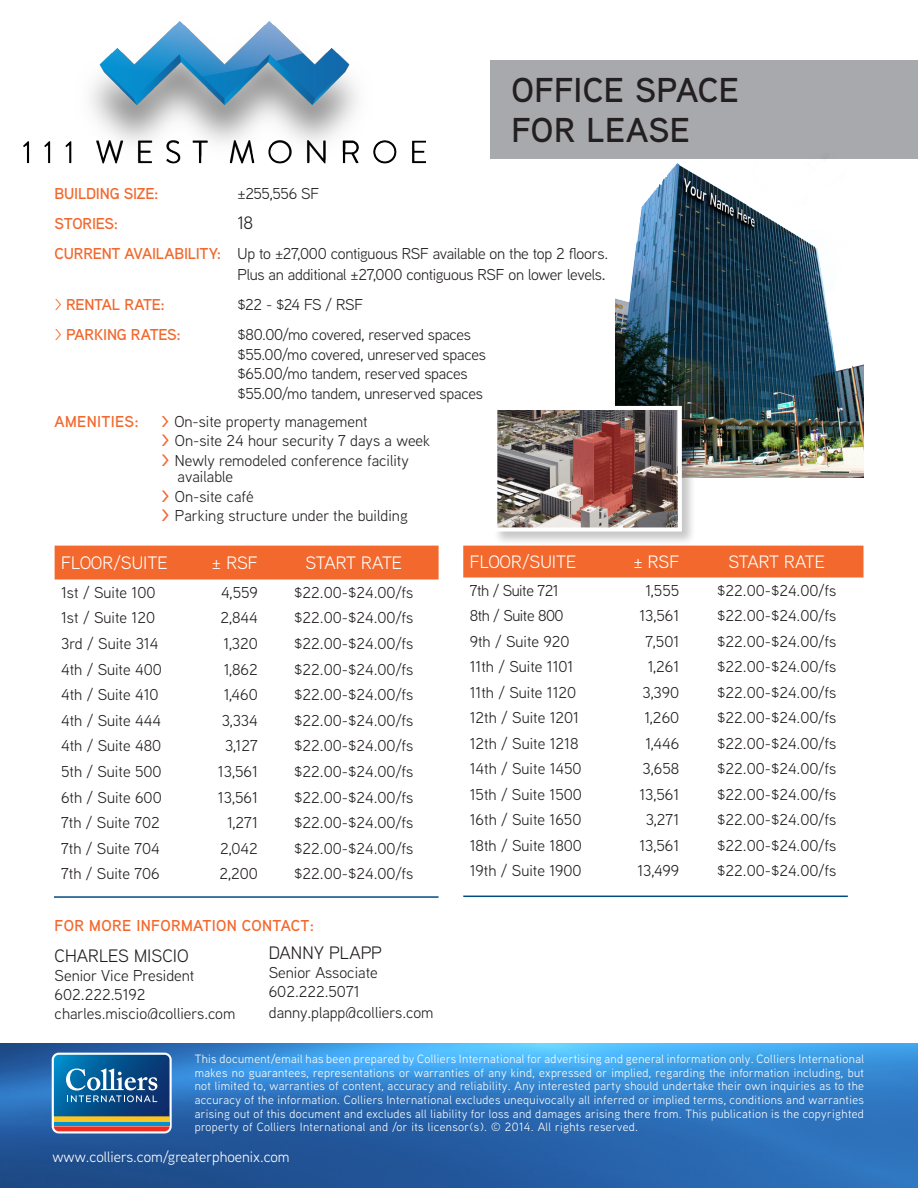
<style>
.page{position:relative;width:918px;height:1188px;background:#fff}
.page>*{position:absolute;margin:0;border:0;box-sizing:border-box;transform-origin:0 0}
.t1{font:600 34.5px "Aaux Next";letter-spacing:.005em;color:#231f20}
.t2{font:18px "Aaux Next";color:#fff}
.t3{font:18px "Aaux Next";color:#231f20}
.t4{font:18px "Aaux Next";letter-spacing:-.02em;color:#fff}
.t5{font:15.75px/18.9px "Aaux Next";color:#231f20}
.t6{font:15.75px "Aaux Next";letter-spacing:-.02em;color:#231f20}
.t7{font:600 15.75px "Aaux Next";letter-spacing:-.01em;color:#f2682d}
.t8{font:600 15.75px "Aaux Next";letter-spacing:.02em;color:#f2682d}
.t9{font:15.75px "Aaux Next";letter-spacing:-.03em;color:#231f20}
.t10{font:15px "Aaux Next";color:#fff}
.t11{font:12px/13.6px "Aaux Next";letter-spacing:.03em;color:#fff;text-align:justify}
.s1{font-weight:600;color:#f2682d}
.s2{font-size:18px}
.s3{font-weight:400}
.s4{font-weight:600;font-size:16.5px;color:#f2682d}
</style>
<div class="page">
<img style="left:0;top:1043px;width:918px;height:145px">
<div style="left:491px;top:60px;width:427px;height:99px;background:#a8a9ad"></div>
<svg style="left:52px;top:1053px;width:120px;height:80px;background:#4a7594"></svg>
<div style="left:463px;top:546px;width:400px;height:32px;background:#f2682d"></div>
<hr style="left:463px;top:896px;width:385px;height:1px;background:#004b84">
<img style="left:23px;top:21px;width:403px;height:143px">
<img style="left:615px;top:163px;width:248px;height:314px">
<div style="left:55px;top:546px;width:384px;height:34px;background:#f2682d"></div>
<hr style="left:54px;top:896px;width:385px;height:2px;background:#004b84">
<div style="left:492px;top:405px;width:204px;height:141px;background:#231f20;opacity:.25"></div>
<img style="left:498px;top:411px;width:179px;height:116px">
<div style="left:493px;top:406px;width:189px;height:126px;border:4px solid #fff"></div>
<svg style="left:572px;top:421px;width:63px;height:100px;background:#9d534d"></svg>
<p class="t1" style="left:512px;top:66px;width:229px">OFFICE SPACE</p>
<p class="t1" style="left:512px;top:106px;width:180px">FOR LEASE</p>
<p class="t7" style="left:55px;top:182px;width:106px">BUILDING SIZE:</p>
<p class="t5" style="left:238px;top:183px;width:83px">±255,556 SF</p>
<p class="t7" style="left:55px;top:212px;width:65px">STORIES:</p>
<p class="t3" style="left:238px;top:210px;width:17px">18</p>
<p class="t6" style="left:55px;top:242px;width:555px"><span class="s1">CURRENT AVAILABILITY:</span> Up to ±27,000 contiguous RSF available on the top 2 floors.</p>
<p class="t6" style="left:238px;top:264px;width:370px">Plus an additional ±27,000 contiguous RSF on lower levels<span class="s2">.</span></p>
<p class="t7" style="left:55px;top:294px;width:112px"><span class="s3">&gt;</span> RENTAL RATE:</p>
<p class="t5" style="left:238px;top:295px;width:127px">$22 - $24 FS / RSF</p>
<p class="t7" style="left:55px;top:324px;width:128px"><span class="s3">&gt;</span> PARKING RATES:</p>
<p class="t5" style="left:238px;top:325px;width:235px">$80.00/mo covered, reserved spaces</p>
<p class="t5" style="left:238px;top:344px;width:250px">$55.00/mo covered, unreserved spaces</p>
<p class="t5" style="left:238px;top:364px;width:231px">$65.00/mo tandem, reserved spaces</p>
<p class="t5" style="left:238px;top:383px;width:247px">$55.00/mo tandem, unreserved spaces</p>
<p class="t8" style="left:55px;top:410px;width:86px">AMENITIES:</p>
<p class="t5" style="left:161px;top:411px;width:208px"><span class="s1">&gt;</span> On-site property management</p>
<p class="t5" style="left:161px;top:431px;width:271px"><span class="s4">&gt;</span> On-site 24 hour security 7 days a week</p>
<p class="t5" style="left:178px;top:451px;width:233px;line-height:16.5px;text-indent:-17px"><span class="s4">&gt;</span> Newly remodeled conference facility available</p>
<p class="t5" style="left:161px;top:486px;width:94px"><span class="s4">&gt;</span> On-site café</p>
<p class="t5" style="left:161px;top:506px;width:248px"><span class="s4">&gt;</span> Parking structure under the building</p>
<p class="t2" style="left:61px;top:550px;width:108px">FLOOR/SUITE</p>
<p class="t2" style="left:212px;top:550px;width:47px">± RSF</p>
<p class="t4" style="left:306px;top:550px;width:98px">START RATE</p>
<p class="t5" style="left:61px;top:582px;width:96px">1st / Suite 100</p>
<p class="t5" style="left:221px;top:582px;width:38px">4,559</p>
<p class="t5" style="left:294px;top:582px;width:121px">$22.00-$24.00/fs</p>
<p class="t5" style="left:61px;top:608px;width:95px">1st / Suite 120</p>
<p class="t5" style="left:220px;top:608px;width:39px">2,844</p>
<p class="t5" style="left:294px;top:608px;width:121px">$22.00-$24.00/fs</p>
<p class="t5" style="left:61px;top:634px;width:99px">3rd / Suite 314</p>
<p class="t5" style="left:224px;top:634px;width:36px">1,320</p>
<p class="t5" style="left:294px;top:634px;width:121px">$22.00-$24.00/fs</p>
<p class="t5" style="left:61px;top:659px;width:102px">4th / Suite 400</p>
<p class="t5" style="left:224px;top:659px;width:36px">1,862</p>
<p class="t5" style="left:294px;top:659px;width:121px">$22.00-$24.00/fs</p>
<p class="t5" style="left:61px;top:685px;width:99px">4th / Suite 410</p>
<p class="t5" style="left:224px;top:685px;width:36px">1,460</p>
<p class="t5" style="left:294px;top:685px;width:121px">$22.00-$24.00/fs</p>
<p class="t5" style="left:61px;top:710px;width:101px">4th / Suite 444</p>
<p class="t5" style="left:222px;top:710px;width:38px">3,334</p>
<p class="t5" style="left:294px;top:710px;width:121px">$22.00-$24.00/fs</p>
<p class="t5" style="left:61px;top:736px;width:102px">4th / Suite 480</p>
<p class="t5" style="left:225px;top:736px;width:34px">3,127</p>
<p class="t5" style="left:294px;top:736px;width:121px">$22.00-$24.00/fs</p>
<p class="t5" style="left:61px;top:761px;width:102px">5th / Suite 500</p>
<p class="t5" style="left:218px;top:761px;width:41px">13,561</p>
<p class="t5" style="left:294px;top:761px;width:121px">$22.00-$24.00/fs</p>
<p class="t5" style="left:61px;top:787px;width:102px">6th / Suite 600</p>
<p class="t5" style="left:218px;top:787px;width:41px">13,561</p>
<p class="t5" style="left:294px;top:787px;width:121px">$22.00-$24.00/fs</p>
<p class="t5" style="left:61px;top:813px;width:100px">7th / Suite 702</p>
<p class="t5" style="left:227px;top:813px;width:32px">1,271</p>
<p class="t5" style="left:294px;top:813px;width:121px">$22.00-$24.00/fs</p>
<p class="t5" style="left:61px;top:838px;width:100px">7th / Suite 704</p>
<p class="t5" style="left:220px;top:838px;width:39px">2,042</p>
<p class="t5" style="left:294px;top:838px;width:121px">$22.00-$24.00/fs</p>
<p class="t5" style="left:61px;top:864px;width:100px">7th / Suite 706</p>
<p class="t5" style="left:219px;top:864px;width:40px">2,200</p>
<p class="t5" style="left:294px;top:864px;width:121px">$22.00-$24.00/fs</p>
<p class="t8" style="left:55px;top:915px;width:261px">FOR MORE INFORMATION CONTACT:</p>
<p class="t3" style="left:55px;top:944px;width:136px">CHARLES MISCIO</p>
<p class="t5" style="left:55px;top:966px;width:141px">Senior Vice President</p>
<p class="t5" style="left:55px;top:985px;width:92px">602.222.5192</p>
<p class="t5" style="left:55px;top:1004px;width:182px">charles.miscio@colliers.com</p>
<p class="t3" style="left:269px;top:941px;width:115px">DANNY PLAPP</p>
<p class="t5" style="left:269px;top:962px;width:111px">Senior Associate<br>602.222.5071</p>
<p class="t5" style="left:269px;top:1003px;width:166px">danny.plapp@colliers.com</p>
<p class="t2" style="left:470px;top:550px;width:108px">FLOOR/SUITE</p>
<p class="t2" style="left:633px;top:550px;width:47px">± RSF</p>
<p class="t4" style="left:729px;top:550px;width:98px">START RATE</p>
<p class="t9" style="left:470px;top:580px;width:90px">7th / Suite 721</p>
<p class="t5" style="left:646px;top:580px;width:35px">1,555</p>
<p class="t5" style="left:717px;top:580px;width:121px">$22.00-$24.00/fs</p>
<p class="t9" style="left:470px;top:605px;width:95px">8th / Suite 800</p>
<p class="t5" style="left:639px;top:606px;width:41px">13,561</p>
<p class="t5" style="left:717px;top:606px;width:121px">$22.00-$24.00/fs</p>
<p class="t5" style="left:470px;top:631px;width:101px">9th / Suite 920</p>
<p class="t5" style="left:646px;top:631px;width:35px">7,501</p>
<p class="t5" style="left:717px;top:631px;width:121px">$22.00-$24.00/fs</p>
<p class="t5" style="left:470px;top:657px;width:105px">11th / Suite 1101</p>
<p class="t5" style="left:648px;top:657px;width:33px">1,261</p>
<p class="t5" style="left:717px;top:657px;width:121px">$22.00-$24.00/fs</p>
<p class="t5" style="left:470px;top:682px;width:108px">11th / Suite 1120</p>
<p class="t5" style="left:643px;top:682px;width:38px">3,390</p>
<p class="t5" style="left:717px;top:682px;width:121px">$22.00-$24.00/fs</p>
<p class="t5" style="left:470px;top:708px;width:111px">12th / Suite 1201</p>
<p class="t5" style="left:645px;top:708px;width:36px">1,260</p>
<p class="t5" style="left:717px;top:708px;width:121px">$22.00-$24.00/fs</p>
<p class="t5" style="left:470px;top:733px;width:110px">12th / Suite 1218</p>
<p class="t5" style="left:646px;top:733px;width:35px">1,446</p>
<p class="t5" style="left:717px;top:733px;width:121px">$22.00-$24.00/fs</p>
<p class="t5" style="left:470px;top:759px;width:113px">14th / Suite 1450</p>
<p class="t5" style="left:643px;top:759px;width:38px">3,658</p>
<p class="t5" style="left:717px;top:759px;width:121px">$22.00-$24.00/fs</p>
<p class="t5" style="left:470px;top:784px;width:114px">15th / Suite 1500</p>
<p class="t5" style="left:639px;top:784px;width:41px">13,561</p>
<p class="t5" style="left:717px;top:784px;width:121px">$22.00-$24.00/fs</p>
<p class="t5" style="left:470px;top:810px;width:113px">16th / Suite 1650</p>
<p class="t5" style="left:646px;top:810px;width:35px">3,271</p>
<p class="t5" style="left:717px;top:810px;width:121px">$22.00-$24.00/fs</p>
<p class="t5" style="left:470px;top:835px;width:114px">18th / Suite 1800</p>
<p class="t5" style="left:639px;top:835px;width:41px">13,561</p>
<p class="t5" style="left:717px;top:835px;width:121px">$22.00-$24.00/fs</p>
<p class="t5" style="left:470px;top:861px;width:113px">19th / Suite 1900</p>
<p class="t5" style="left:637px;top:861px;width:43px">13,499</p>
<p class="t5" style="left:717px;top:861px;width:121px">$22.00-$24.00/fs</p>
<p class="t11" style="left:195px;top:1052px;width:671px">This document/email has been prepared by Colliers International for advertising and general information only. Colliers International makes no guarantees, representations or warranties of any kind, expressed or implied, regarding the information including, but not limited to, warranties of content, accuracy and reliability. Any interested party should undertake their own inquiries as to the accuracy of the information. Colliers International excludes unequivocally all inferred or implied terms, conditions and warranties arising out of this document and excludes all liability for loss and damages arising there from. This publication is the copyrighted property of Colliers International and /or its licensor(s). © 2014. All rights reserved.</p>
<p class="t10" style="left:52px;top:1147px;width:239px">www.colliers.com/greaterphoenix.com</p>
</div>
